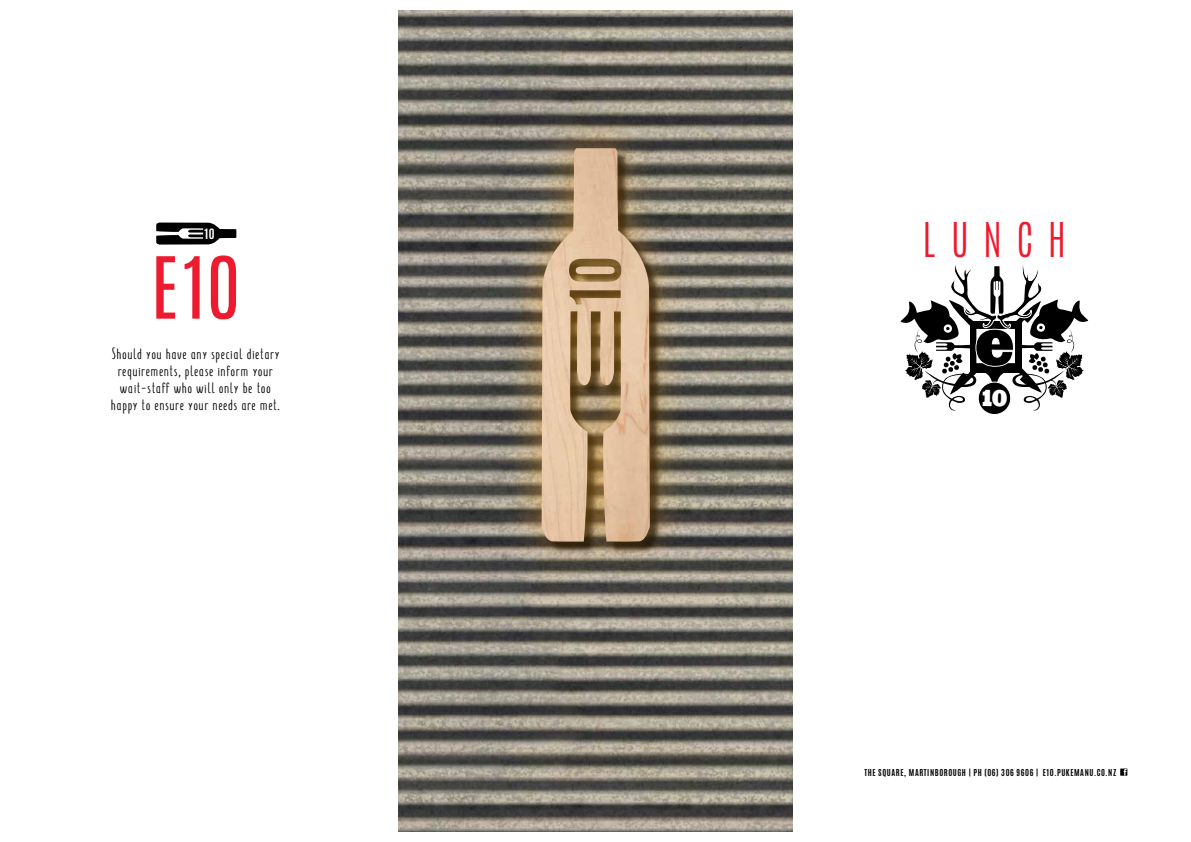
<style>
.page{position:relative;width:1191px;height:842px;background:#fff}
.page>*{position:absolute;margin:0;border:0;box-sizing:border-box;transform-origin:0 0}
.t1{font:72.7px "Antonio";color:#ed1b2f}
.t2{font:300 40px "Antonio";letter-spacing:.36em;color:#ed1b2f}
.t3{font:700 16px/17px "Summer Font";letter-spacing:.075em;color:#000;text-align:center}
.t4{font:700 11.9px "Antonio";color:#fff}
.t5{font:700 8px "Antonio";letter-spacing:.075em;color:#000}
</style>
<div class="page">
<img style="left:399px;top:11px;width:393px;height:820px">
<img style="left:399px;top:282px;width:150px;height:534px">
<svg style="left:156px;top:223px;width:80px;height:22px"></svg>
<svg style="left:978px;top:382px;width:32px;height:33px"></svg>
<div style="left:977px;top:381px;width:34px;height:34px;border:1px solid #fff;border-radius:50%"></div>
<div style="left:502px;top:109px;width:187px;height:472px;background:#faa21b;opacity:.51"></div>
<img style="left:541px;top:148px;width:109px;height:394px">
<div style="left:1120px;top:768px;width:7px;height:8px;background:#000"></div>
<svg style="left:1123px;top:769px;width:3px;height:6px"></svg>
<svg style="left:900px;top:264px;width:188px;height:147px"></svg>
<p class="t4" style="left:204px;top:225px;width:12px">10</p>
<h1 class="t1" style="left:151px;top:234px;width:90px">E10</h1>
<p class="t3" style="left:111px;top:344px;width:170px">Should you have any special dietary requirements, please inform your wait-staff who will only be too happy to ensure your needs are met.</p>
<h2 class="t2" style="left:922px;top:211px;width:145px">LUNCH</h2>
<p class="t5" style="left:864px;top:766px;width:253px">THE SQUARE, MARTINBOROUGH | PH (06) 306 9606 | E10.PUKEMANU.CO.NZ</p>
</div>
